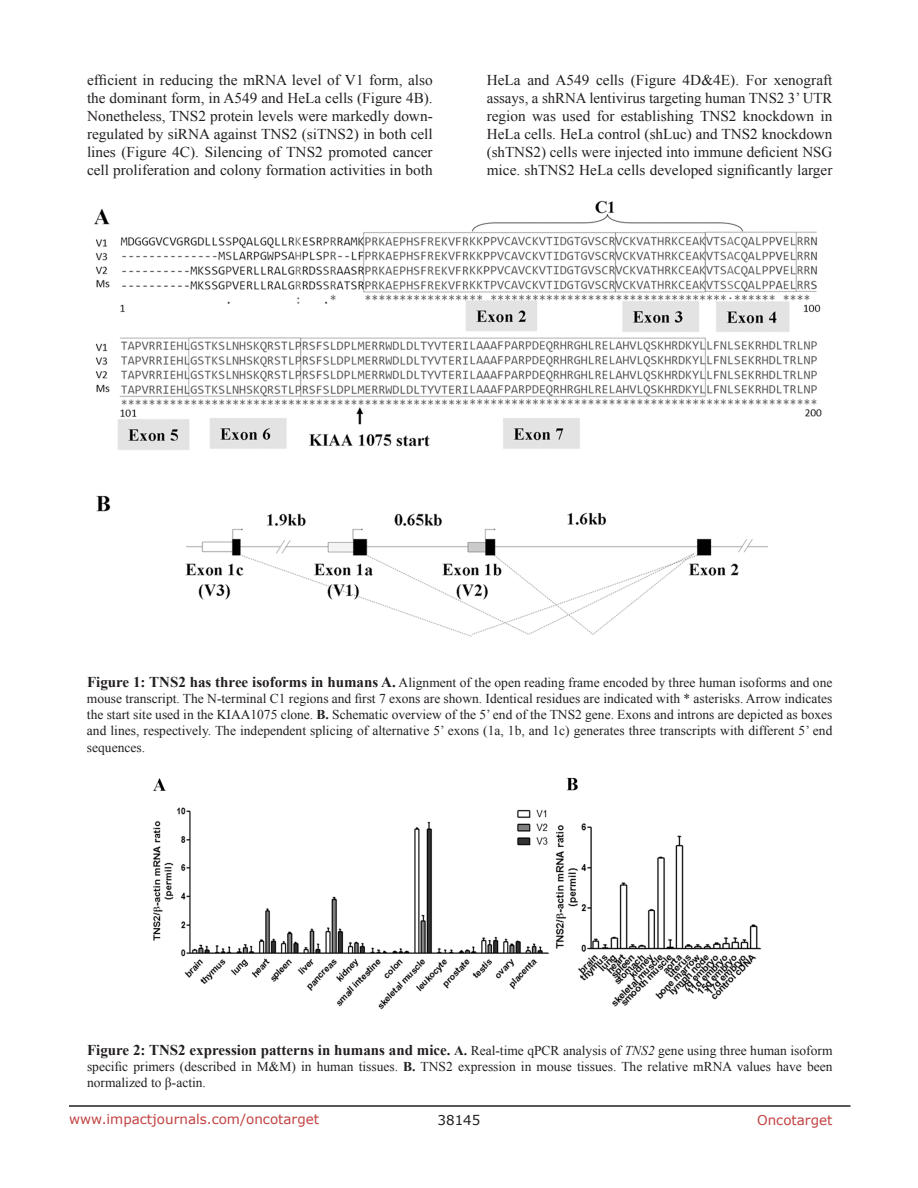
<style>
.page{position:relative;width:918px;height:1188px;background:#fff}
.page>*{position:absolute;margin:0;border:0;box-sizing:border-box;transform-origin:0 0}
.t1{font:15px/18px "Times New Roman";color:#231f20;text-align:justify}
.t2{font:13.5px/16.2px "Times New Roman";color:#231f20;text-align:justify}
.t3{font:13.5px "Verdana";color:#c24141}
.t4{font:13.5px "Verdana";color:#231f20}
.s1{font-weight:700;font-size:15px}
.s2{font-weight:700}
.s3{font-style:italic}
</style>
<div class="page">
<hr style="left:69px;top:1105px;width:781px;height:2px;background:#231f20">
<img style="left:153px;top:777px;width:609px;height:233px">
<img style="left:94px;top:200px;width:728px;height:437px">
<p class="t1" style="left:87px;top:71px;width:347px">efficient in reducing the mRNA level of V1 form, also the dominant form, in A549 and HeLa cells (Figure 4B).<br>Nonetheless, TNS2 protein levels were markedly down&shy;regulated by siRNA against TNS2 (siTNS2) in both cell lines (Figure 4C). Silencing of TNS2 promoted cancer cell proliferation and colony formation activities in both</p>
<p class="t1" style="left:487px;top:71px;width:347px">HeLa and A549 cells (Figure 4D&amp;4E). For xenograft assays, a shRNA lentivirus targeting human TNS2 3’ UTR region was used for establishing TNS2 knockdown in HeLa cells. HeLa control (shLuc) and TNS2 knockdown (shTNS2) cells were injected into immune deficient NSG mice. shTNS2 HeLa cells developed significantly larger</p>
<p class="t2" style="left:87px;top:674px;width:747px"><span class="s1">Figure 1: TNS2 has three isoforms in humans A.</span> Alignment of the open reading frame encoded by three human isoforms and one mouse transcript. The N-terminal C1 regions and first 7 exons are shown. Identical residues are indicated with * asterisks. Arrow indicates the start site used in the KIAA1075 clone. <span class="s2">B.</span> Schematic overview of the 5’ end of the TNS2 gene. Exons and introns are depicted as boxes and lines, respectively. The independent splicing of alternative 5’ exons (1a, 1b, and 1c) generates three transcripts with different 5’ end sequences.</p>
<p class="t2" style="left:87px;top:1042px;width:747px"><span class="s1">Figure 2: TNS2 expression patterns in humans and mice.</span> <span class="s2">A.</span> Real-time qPCR analysis of <span class="s3">TNS2</span> gene using three human isoform specific primers (described in M&amp;M) in human tissues. <span class="s2">B.</span> TNS2 expression in mouse tissues. The relative mRNA values have been normalized to β-actin.</p>
<p class="t3" style="left:69px;top:1110px;width:252px">www.impactjournals.com/oncotarget</p>
<p class="t4" style="left:438px;top:1111px;width:44px">38145</p>
<p class="t3" style="left:757px;top:1111px;width:77px">Oncotarget</p>
</div>
